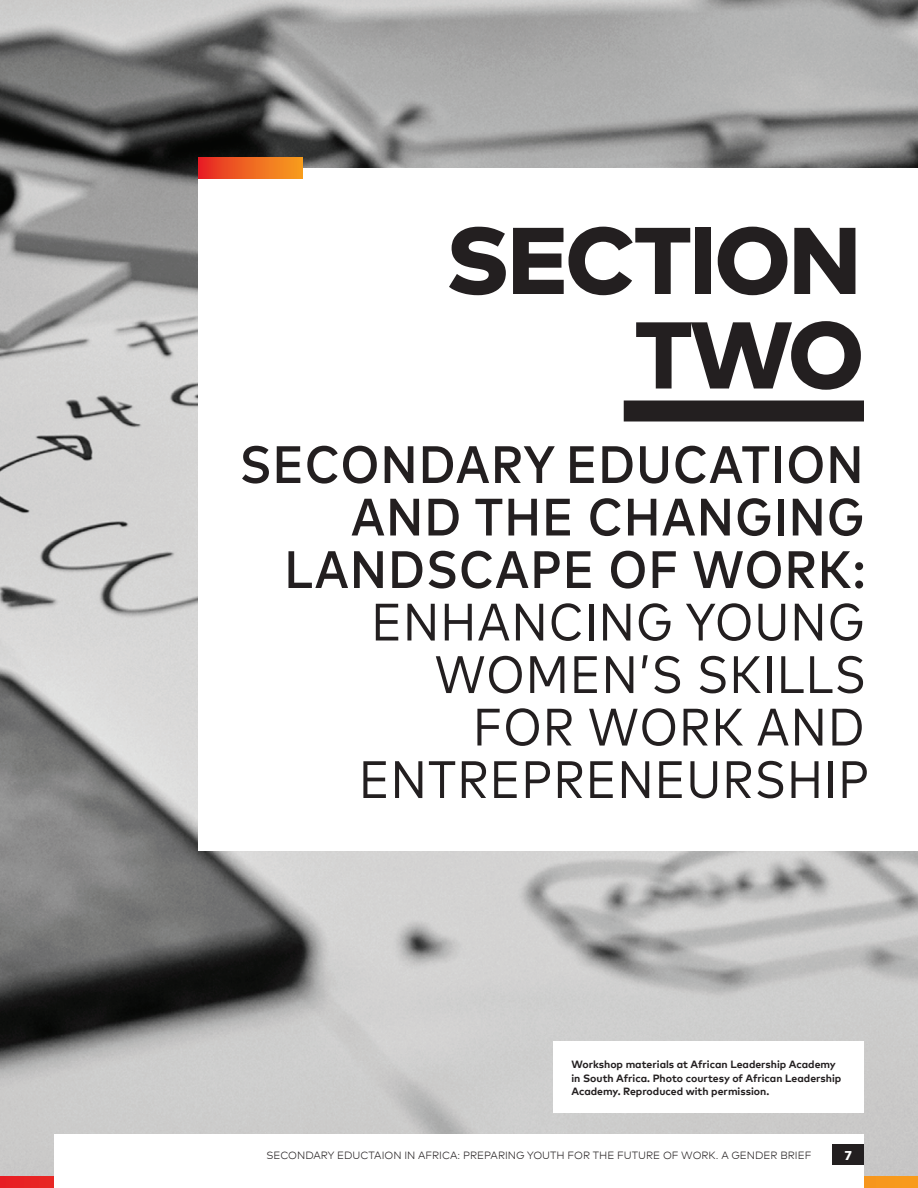
<style>
.page{position:relative;width:918px;height:1188px;background:#fff}
.page>*{position:absolute;margin:0;border:0;box-sizing:border-box;transform-origin:0 0}
.t1{font:800 94.5px/94.5px "Mark Offc For MC";letter-spacing:-.025em;color:#231f20;text-align:right}
.t2{font:52.5px/52.5px "Mark For MC Nrw";letter-spacing:.025em;color:#231f20;text-align:right}
.t3{font:500 52.5px/52.5px "Mark For MC Nrw";letter-spacing:.025em;color:#231f20;text-align:right}
.t4{font:800 12.75px "Mark Offc For MC";color:#fff}
.t5{font:700 10.5px/13.5px "Mark Offc For MC";color:#231f20}
.t6{font:300 10.5px "Mark Offc For MC";color:#231f20}
</style>
<div class="page">
<img style="left:0;top:0;width:918px;height:1176px">
<div style="left:199px;top:168px;width:719px;height:682px;background:#fff"></div>
<div style="left:624px;top:400px;width:240px;height:22px;background:#231f20"></div>
<div style="left:199px;top:158px;width:103px;height:20px;background:linear-gradient(to right,#e72725,#f8a21e)"></div>
<svg style="left:0;top:1176px;width:918px;height:12px"></svg>
<div style="left:54px;top:1134px;width:810px;height:54px;background:#fff"></div>
<div style="left:554px;top:1042px;width:310px;height:71px;background:#fff"></div>
<div style="left:832px;top:1144px;width:32px;height:22px;background:#231f20"></div>
<h1 class="t1" style="left:445px;top:205px;width:420px">SECTION<br>TWO</h1>
<h2 class="t3" style="left:240px;top:434px;width:628px">SECONDARY EDUCATION<br>AND THE CHANGING<br>LANDSCAPE OF WORK:</h2>
<h2 class="t2" style="left:359px;top:592px;width:511px">ENHANCING YOUNG<br>WOMEN’S SKILLS<br>FOR WORK AND<br>ENTREPRENEURSHIP</h2>
<p class="t5" style="left:572px;top:1057px;width:271px">Workshop materials at African Leadership Academy in South Africa. Photo courtesy of African Leadership<br>Academy. Reproduced with permission.</p>
<p class="t6" style="left:266px;top:1148px;width:547px">SECONDARY EDUCTAION IN AFRICA: PREPARING YOUTH FOR THE FUTURE OF WORK. A GENDER BRIEF</p>
<p class="t4" style="left:844px;top:1146px;width:9px">7</p>
</div>
